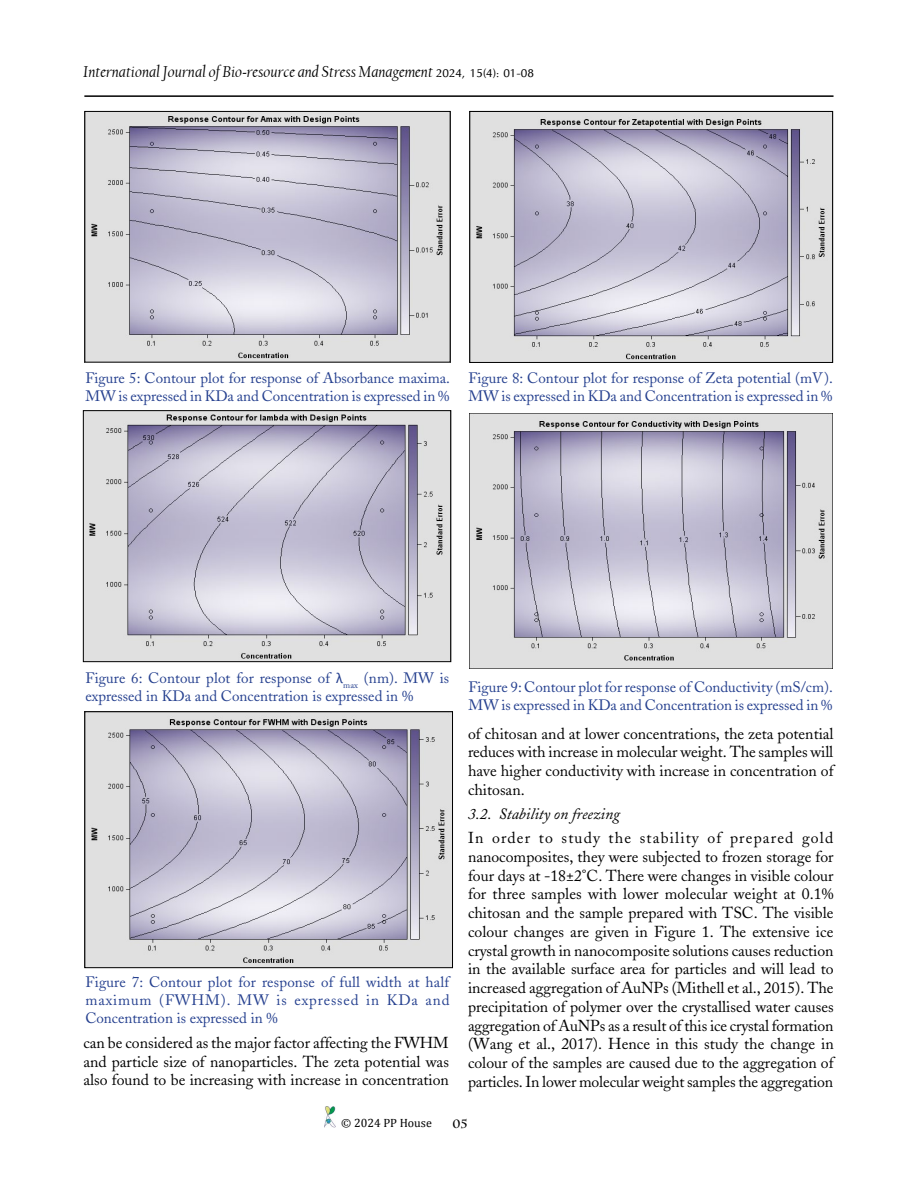
<style>
.page{position:relative;width:918px;height:1188px;background:#fff}
.page>*{position:absolute;margin:0;border:0;box-sizing:border-box;transform-origin:0 0}
.t1{font:italic 16.5px "Californian FB";color:#000}
.t2{font:15.75px/18.8px "Adobe Caslon";color:#000;text-align:justify}
.t3{font:italic 15.75px "Adobe Caslon";color:#000}
.Body_Text_3{font:15px/18px "Adobe Caslon";color:#25408f}
.t4{font:12px "Cambria";color:#000}
.t5{font:700 12px "Charlemagne Std";color:#000}
.s1{font-family:"Calisto"}
.s2{font-family:"MLB TT Revathi Normal";font-style:normal;font-size:13.5px}
.s3{font-family:"Calibri"}
</style>
<div class="page">
<hr style="left:84px;top:95px;width:750px;height:2px;background:#000">
<img style="left:324px;top:1106px;width:11px;height:22px">
<img style="left:86px;top:113px;width:363px;height:248px">
<div style="left:84px;top:111px;width:367px;height:252px;border:1px solid #000"></div>
<img style="left:85px;top:412px;width:364px;height:248px">
<div style="left:83px;top:410px;width:368px;height:252px;border:1px solid #000"></div>
<img style="left:86px;top:713px;width:365px;height:253px">
<div style="left:84px;top:711px;width:369px;height:257px;border:1px solid #000"></div>
<img style="left:471px;top:113px;width:360px;height:248px">
<div style="left:469px;top:111px;width:364px;height:252px;border:1px solid #000"></div>
<img style="left:470px;top:413px;width:363px;height:256px">
<p class="t1" style="left:83px;top:62px;width:452px">International Journal of Bio<span class="s1">-</span>resource and Stress Management <span class="s2">2024, 15(4): 01-08</span></p>
<p class="Body_Text_3" style="left:85px;top:369px;width:366px">Figure 5: Contour plot for response of Absorbance maxima.<br>MW is expressed in KDa and Concentration is expressed in %</p>
<p class="Body_Text_3" style="left:468px;top:369px;width:366px">Figure 8: Contour plot for response of Zeta potential (mV).<br>MW is expressed in KDa and Concentration is expressed in %</p>
<p class="Body_Text_3" style="left:85px;top:669px;width:365px">Figure 6: Contour plot for response of <span class="s3">λ</span><sub>max</sub> (nm). MW is expressed in KDa and Concentration is expressed in %</p>
<p class="Body_Text_3" style="left:85px;top:974px;width:366px;text-align:justify">Figure 7: Contour plot for response of full width at half maximum (FWHM). MW is expressed in KDa and Concentration is expressed in %</p>
<p class="t2" style="left:83px;top:1033px;width:367px">can be considered as the major factor affecting the FWHM and particle size of nanoparticles. The zeta potential was also found to be increasing with increase in concentration</p>
<p class="Body_Text_3" style="left:468px;top:678px;width:366px">Figure 9: Contour plot for response of Conductivity (mS/cm).<br>MW is expressed in KDa and Concentration is expressed in %</p>
<p class="t2" style="left:468px;top:724px;width:367px">of chitosan and at lower concentrations, the zeta potential reduces with increase in molecular weight. The samples will have higher conductivity with increase in concentration of chitosan.</p>
<p class="t3" style="left:468px;top:805px;width:154px">3.2. Stability on freezing</p>
<p class="t2" style="left:468px;top:829px;width:367px">In order to study the stability of prepared gold nanocomposites, they were subjected to frozen storage for four days at -18±2°C. There were changes in visible colour for three samples with lower molecular weight at 0.1% chitosan and the sample prepared with TSC. The visible colour changes are given in Figure 1. The extensive ice crystal growth in nanocomposite solutions causes reduction in the available surface area for particles and will lead to increased aggregation of AuNPs (Mithell et al., 2015). The precipitation of polymer over the crystallised water causes aggregation of AuNPs as a result of this ice crystal formation (Wang et al., 2017). Hence in this study the change in colour of the samples are caused due to the aggregation of particles. In lower molecular weight samples the aggregation</p>
<p class="t4" style="left:341px;top:1116px;width:92px">© 2024 PP House</p>
<p class="t5" style="left:453px;top:1117px;width:17px">05</p>
</div>
